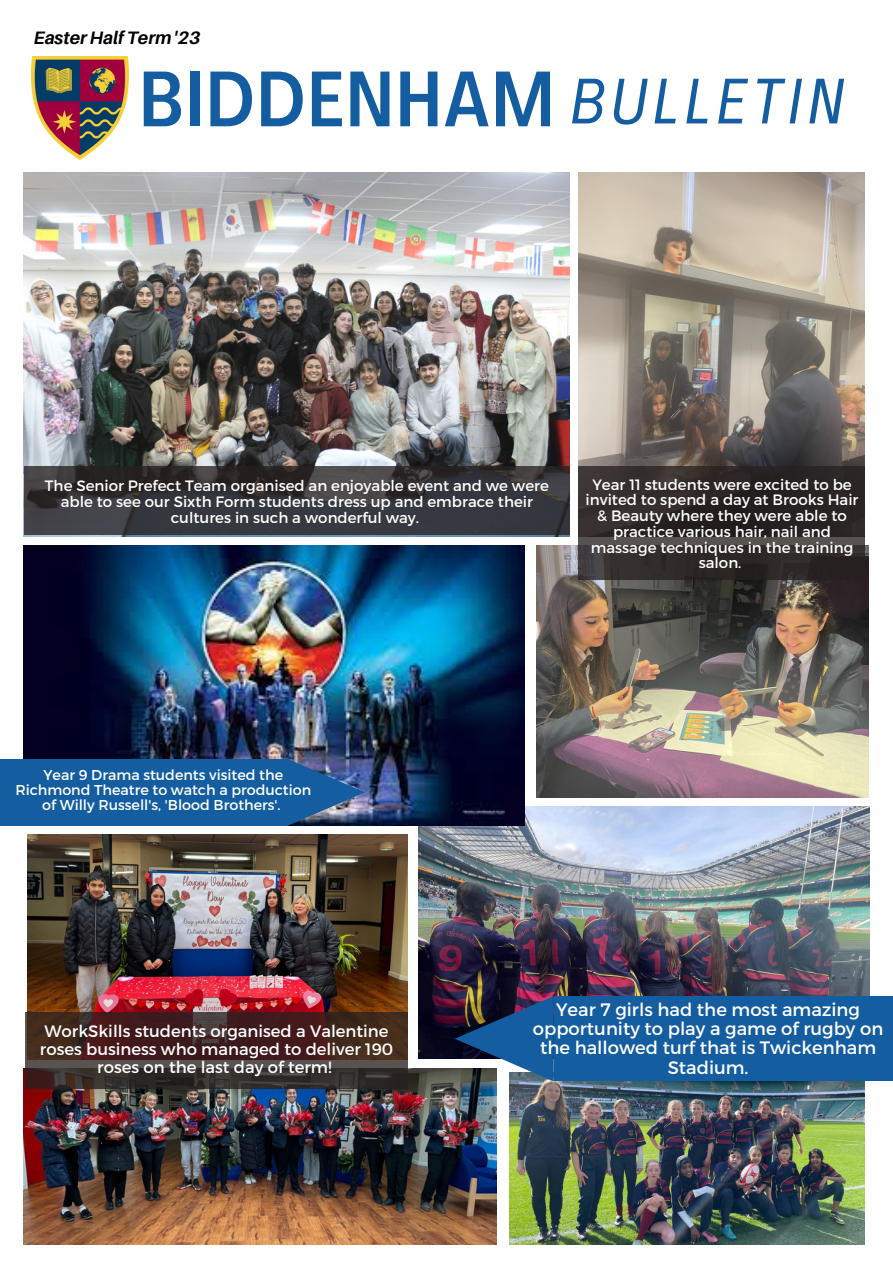
<style>
.page{position:relative;width:893px;height:1264px;background:#fff}
.page>*{position:absolute;margin:0;border:0;box-sizing:border-box;transform-origin:0 0}
.t1{font:500 77.1px "Agrandir Tight";letter-spacing:.035em;color:#145da0}
.t2{font:18px/19px "Montserrat";color:#fff;text-align:center}
.t3{font:italic 700 18px "Aileron";color:#000}
.t4{font:16.5px/18px "Montserrat";color:#fff;text-align:center}
.t5{font:15px/15.8px "Montserrat";color:#fff;text-align:center}
.t6{font:14.25px/15.1px "Montserrat";color:#fff;text-align:center}
.s1{font-weight:400;font-style:italic;font-size:63.3px}
</style>
<div class="page">
<img style="left:32px;top:57px;width:97px;height:102px">
<img style="left:24px;top:172px;width:545px;height:365px">
<img style="left:578px;top:172px;width:286px;height:294px">
<img style="left:537px;top:545px;width:331px;height:252px">
<img style="left:418px;top:806px;width:451px;height:252px">
<img style="left:510px;top:1072px;width:354px;height:172px">
<img style="left:24px;top:545px;width:500px;height:280px">
<img style="left:28px;top:834px;width:380px;height:178px">
<img style="left:24px;top:1068px;width:472px;height:176px">
<svg style="left:24px;top:466px;width:546px;height:69px;background:#36363a"></svg>
<div style="left:554px;top:996px;width:338px;height:85px;background:#145da0"></div>
<svg style="left:454px;top:996px;width:99px;height:85px;background:#37577b"></svg>
<svg style="left:578px;top:466px;width:286px;height:113px;background:#312b2a"></svg>
<svg style="left:25px;top:1012px;width:383px;height:76px;background:#402a26"></svg>
<div style="left:0;top:759px;width:288px;height:66px;background:#145da0"></div>
<img style="left:288px;top:759px;width:77px;height:66px">
<p class="t3" style="left:34px;top:26px;width:168px">Easter Half Term '23</p>
<h1 class="t1" style="left:140px;top:68px;width:705px">BIDDENHAM <span class="s1">BULLETIN</span></h1>
<p class="t5" style="left:45px;top:477px;width:505px">The Senior Prefect Team organised an enjoyable event and we were able to see our Sixth Form students dress up and embrace their cultures in such a wonderful way.</p>
<p class="t5" style="left:585px;top:475px;width:274px">Year 11 students were excited to be invited to spend a day at Brooks Hair &amp; Beauty where they were able to practice various hair, nail and massage techniques in the training salon.</p>
<p class="t6" style="left:15px;top:766px;width:297px">Year 9 Drama students visited the<br>Richmond Theatre to watch a production of Willy Russell's, 'Blood Brothers'.</p>
<p class="t4" style="left:40px;top:1020px;width:355px">WorkSkills students organised a Valentine roses business who managed to deliver 190 roses on the last day of term!</p>
<p class="t2" style="left:533px;top:999px;width:352px">Year 7 girls had the most amazing opportunity to play a game of rugby on the hallowed turf that is Twickenham<br>Stadium.</p>
</div>
